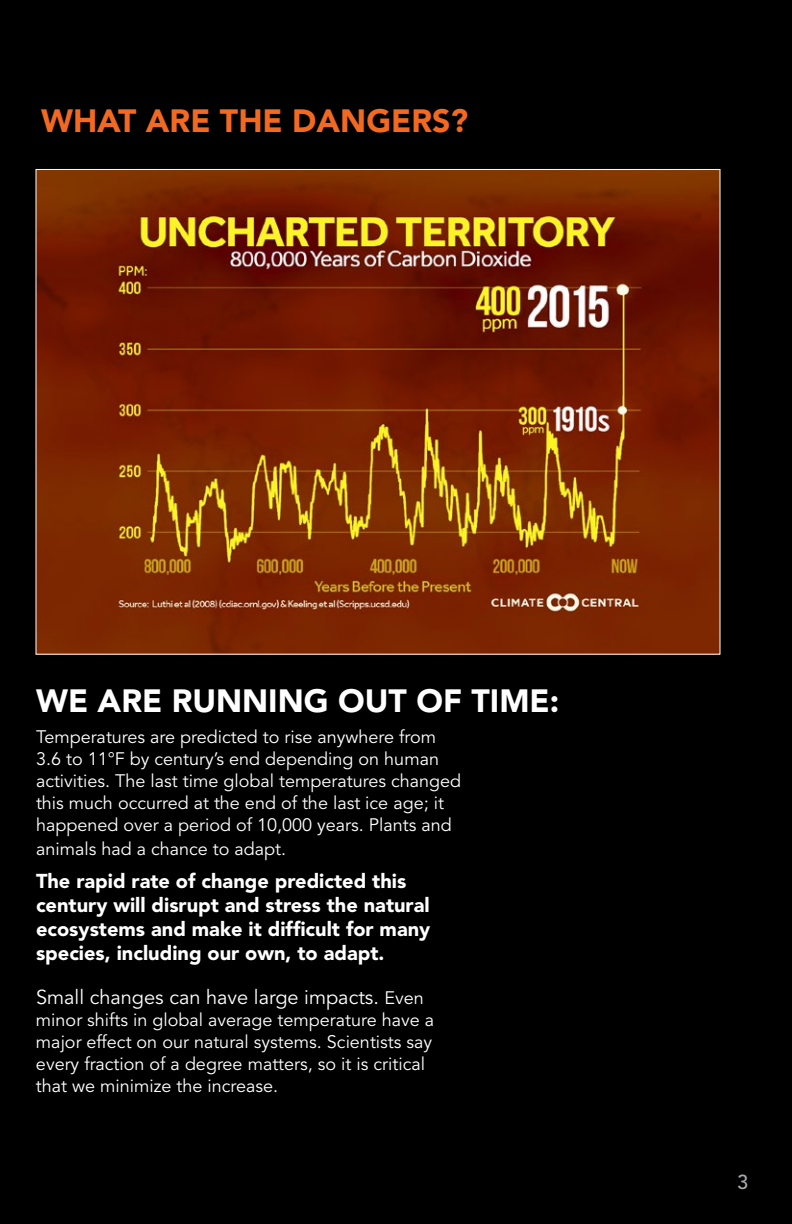
<style>
.page{position:relative;width:792px;height:1224px;background:#000}
.page>*{position:absolute;margin:0;border:0;box-sizing:border-box;transform-origin:0 0}
.t1{font:900 32px "Avenir";color:#fff}
.t2{font:900 32px "Avenir";color:#f26921}
.t3{font:900 20px/24px "Avenir";color:#fff}
.t4{font:20px "Avenir";color:#fff}
.t5{font:500 20px "Avenir";color:#a7a9ac}
.t6{font:18px/22px "Avenir";color:#fff}
.s1{font-size:18px}
</style>
<div class="page">
<img style="left:38px;top:171px;width:680px;height:482px">
<h1 class="t2" style="left:41px;top:102px;width:429px">WHAT ARE THE DANGERS?</h1>
<h1 class="t1" style="left:36px;top:682px;width:525px">WE ARE RUNNING OUT OF TIME:</h1>
<p class="t6" style="left:36px;top:727px;width:427px">Temperatures are predicted to rise anywhere from 3.6 to 11°F by century’s end depending on human activities. The last time global temperatures changed this much occurred at the end of the last ice age; it happened over a period of 10,000 years. Plants and</p>
<p class="t6" style="left:36px;top:839px;width:252px">animals had a chance to adapt.</p>
<p class="t3" style="left:36px;top:869px;width:396px">The rapid rate of change predicted this century will disrupt and stress the natural ecosystems and make it difficult for many species, including our own, to adapt.</p>
<p class="t4" style="left:36px;top:986px;width:389px">Small changes can have large impacts. <span class="s1">Even</span></p>
<p class="t6" style="left:36px;top:1010px;width:400px">minor shifts in global average temperature have a major effect on our natural systems. Scientists say every fraction of a degree matters, so it is critical that we minimize the increase.</p>
<p class="t5" style="left:737px;top:1170px;width:13px">3</p>
</div>
